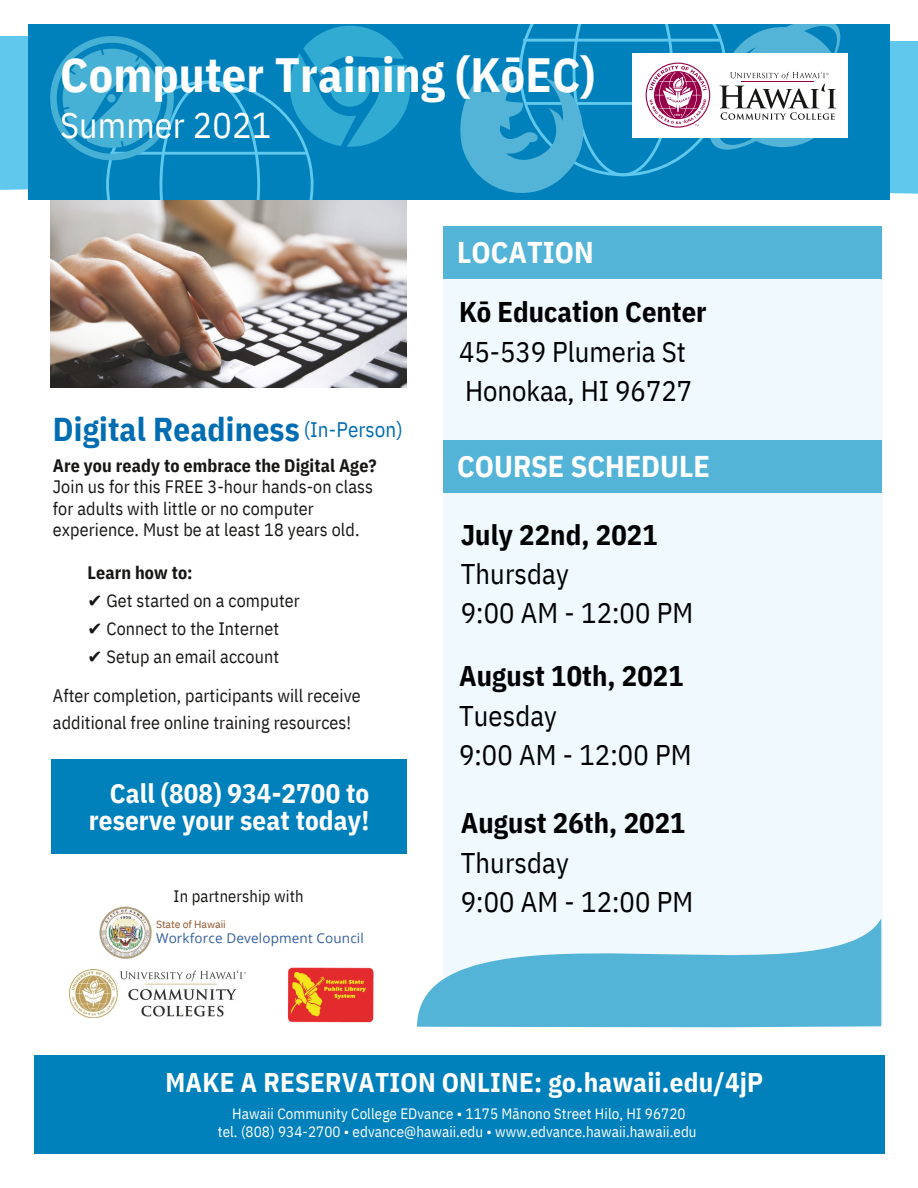
<style>
.page{position:relative;width:918px;height:1188px;background:#fff}
.page>*{position:absolute;margin:0;border:0;box-sizing:border-box;transform-origin:0 0}
.t1{font:700 48px "IBM Plex Sans Cond";letter-spacing:.005em;color:#fff}
.t2{font:36px "IBM Plex Sans Cond";letter-spacing:.005em;color:#fff}
.t3{font:700 33px "IBM Plex Sans Cond";letter-spacing:.005em;color:#006db2}
.t4{font:700 30px "IBM Plex Sans Cond";color:#fff}
.t5{font:28.5px "IBM Plex Sans Cond";letter-spacing:.005em;color:#000}
.t6{font:700 28.5px "IBM Plex Sans Cond";letter-spacing:.005em;color:#000}
.t7{font:700 27px/27px "IBM Plex Sans Cond";letter-spacing:.005em;color:#fff;text-align:right}
.t8{font:21px "IBM Plex Sans Cond";letter-spacing:.005em;color:#006db2}
.t9{font:18px/21.3px "IBM Plex Sans Cond";letter-spacing:.005em;color:#171615}
.t10{font:700 18px "IBM Plex Sans Cond";letter-spacing:.005em;color:#171615}
.t11{font:16.5px "IBM Plex Sans Cond";letter-spacing:.005em;color:#171615}
.t12{font:15px "IBM Plex Sans Cond";letter-spacing:.005em;color:#fff}
.t13{font:13.5px "Open Sans";letter-spacing:.01em;color:#345e9e}
.t14{font:10.5px "IBM Plex Sans";letter-spacing:-.01em;color:#8f5126}
.s1{font-weight:700}
.s2{font-family:"DejaVu Sans"}
</style>
<div class="page">
<img style="left:51px;top:199px;width:355px;height:189px">
<div style="left:34px;top:1055px;width:850px;height:99px;background:#0081bc"></div>
<div style="left:443px;top:226px;width:439px;height:797px;background:#eff9fe"></div>
<div style="left:890px;top:41px;width:28px;height:153px;background:#5fc8ec"></div>
<hr style="left:889px;top:41px;width:1px;height:158px;background:#0081bc">
<div style="left:0;top:36px;width:28px;height:154px;background:#5fc8ec"></div>
<div style="left:28px;top:25px;width:861px;height:174px;background:#0081bc"></div>
<svg style="left:50px;top:26px;width:360px;height:173px"></svg>
<div style="left:633px;top:53px;width:215px;height:84px;background:#fff"></div>
<svg style="left:460px;top:25px;width:382px;height:168px"></svg>
<img style="left:69px;top:969px;width:177px;height:48px">
<img style="left:99px;top:906px;width:53px;height:53px">
<div style="left:51px;top:759px;width:355px;height:95px;background:#0081bc"></div>
<img style="left:288px;top:967px;width:85px;height:55px">
<svg style="left:417px;top:919px;width:464px;height:108px;fill:#54b4d7"></svg>
<div style="left:443px;top:226px;width:439px;height:52px;background:#54b4d7"></div>
<div style="left:443px;top:440px;width:439px;height:52px;background:#54b4d7"></div>
<p class="t1" style="left:60px;top:43px;width:536px">Computer Training (KōEC)</p>
<p class="t2" style="left:60px;top:101px;width:212px">Summer 2021</p>
<p class="t4" style="left:457px;top:232px;width:138px">LOCATION</p>
<p class="t3" style="left:53px;top:407px;width:248px">Digital Readiness</p>
<p class="t8" style="left:304px;top:415px;width:101px">(In-Person)</p>
<p class="t9" style="left:53px;top:454px;width:325px"><span class="s1">Are you ready to embrace the Digital Age?<br></span>Join us for this FREE 3-hour hands-on class for adults with little or no computer experience. Must be at least 18 years old.</p>
<p class="t10" style="left:87px;top:560px;width:107px">Learn how to:</p>
<p class="t9" style="left:87px;top:589px;width:214px"><span class="s2">✔</span> Get started on a computer</p>
<p class="t9" style="left:87px;top:618px;width:193px"><span class="s2">✔</span> Connect to the Internet</p>
<p class="t9" style="left:87px;top:646px;width:193px"><span class="s2">✔</span> Setup an email account</p>
<p class="t9" style="left:53px;top:685px;width:309px">After completion, participants will receive</p>
<p class="t9" style="left:53px;top:712px;width:300px">additional free online training resources!</p>
<p class="t7" style="left:89px;top:779px;width:282px">Call (808) 934-2700 to reserve your seat today!</p>
<p class="t11" style="left:174px;top:885px;width:131px">In partnership with</p>
<p class="t14" style="left:156px;top:917px;width:71px">State of Hawaii</p>
<p class="t13" style="left:156px;top:929px;width:209px">Workforce Development Council</p>
<p class="t6" style="left:459px;top:293px;width:249px">Kō Education Center</p>
<p class="t5" style="left:459px;top:332px;width:228px">45-539 Plumeria St</p>
<p class="t5" style="left:465px;top:372px;width:229px">Honokaa, HI 96727</p>
<p class="t4" style="left:457px;top:446px;width:254px">COURSE SCHEDULE</p>
<p class="t6" style="left:461px;top:515px;width:199px">July 22nd, 2021</p>
<p class="t5" style="left:461px;top:555px;width:110px">Thursday</p>
<p class="t5" style="left:461px;top:594px;width:234px">9:00 AM - 12:00 PM</p>
<p class="t6" style="left:459px;top:657px;width:226px">August 10th, 2021</p>
<p class="t5" style="left:459px;top:696px;width:100px">Tuesday</p>
<p class="t5" style="left:459px;top:736px;width:234px">9:00 AM - 12:00 PM</p>
<p class="t6" style="left:461px;top:804px;width:226px">August 26th, 2021</p>
<p class="t5" style="left:461px;top:844px;width:110px">Thursday</p>
<p class="t5" style="left:461px;top:883px;width:234px">9:00 AM - 12:00 PM</p>
<p class="t7" style="left:166px;top:1068px;width:599px">MAKE A RESERVATION ONLINE: go.hawaii.edu/4jP</p>
<p class="t12" style="left:232px;top:1104px;width:455px">Hawaii Community College EDvance • 1175 Mānono Street Hilo, HI 96720</p>
<p class="t12" style="left:218px;top:1122px;width:480px">tel. (808) 934-2700 • edvance@hawaii.edu • www.edvance.hawaii.hawaii.edu</p>
</div>
